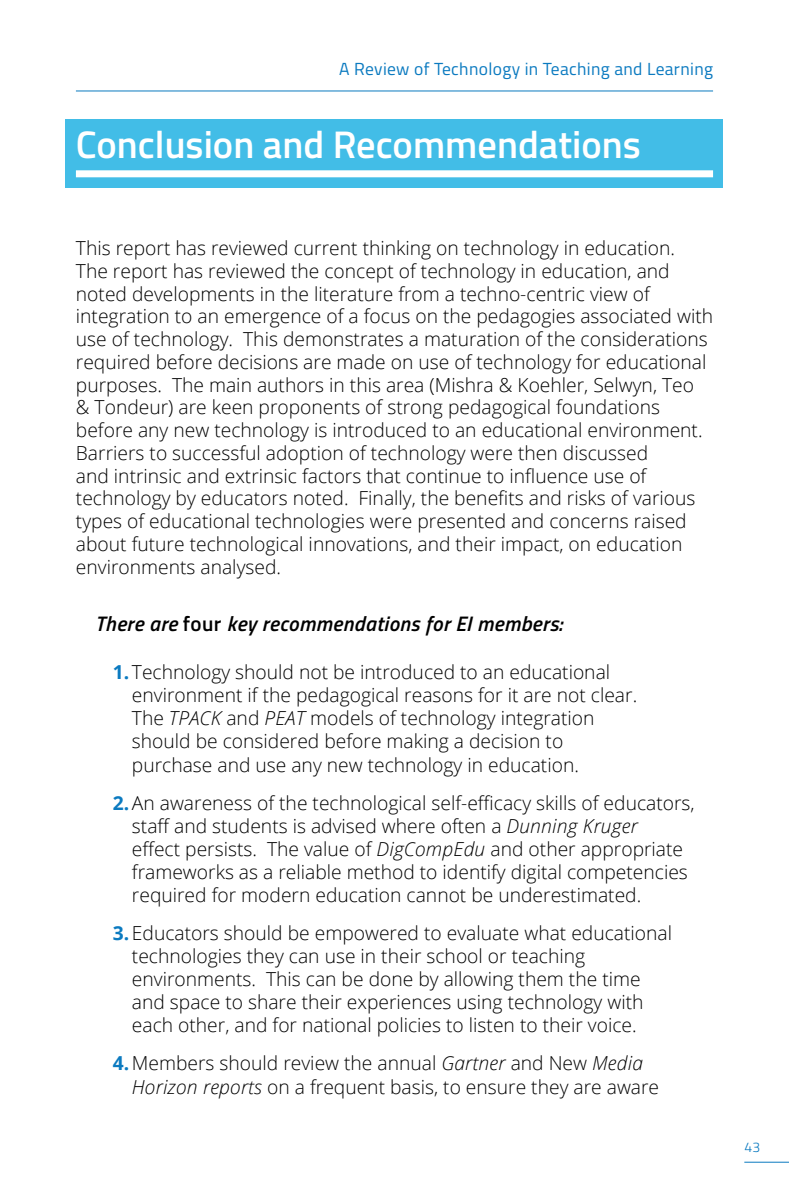
<style>
.page{position:relative;width:789px;height:1191px;background:#fff}
.page>*{position:absolute;margin:0;border:0;box-sizing:border-box;transform-origin:0 0}
.t1{font:600 38.5px "Titillium";color:#fff}
.t2{font:italic 600 21px "Titillium";letter-spacing:.02em;color:#000}
.t3{font:300 19.25px/22.8px "Open Sans";color:#000}
.t4{font:17.5px "Titillium";letter-spacing:.02em;color:#0b7ac0}
.t5{font:300 14px "Titillium";color:#0b7ac0}
.s1{font-style:normal}
.s2{font-weight:700;color:#0b7ac0}
.s3{font-style:italic}
</style>
<div class="page">
<hr style="left:744px;top:1161px;width:45px;height:1px;background:#0b7ac0">
<hr style="left:76px;top:91px;width:637px;height:1px;background:#0b7ac0">
<div style="left:66px;top:119px;width:657px;height:68px;background:#42bde7"></div>
<div style="left:76px;top:170px;width:637px;height:7px;background:#fff"></div>
<p class="t4" style="left:339px;top:56px;width:375px">A Review of Technology in Teaching and Learning</p>
<h1 class="t1" style="left:76px;top:115px;width:566px">Conclusion and Recommendations</h1>
<p class="t3" style="left:76px;top:236px;width:639px">This report has reviewed current thinking on technology in education.<br>The report has reviewed the concept of technology in education, and noted developments in the literature from a techno-centric view of integration to an emergence of a focus on the pedagogies associated with use of technology. This demonstrates a maturation of the considerations required before decisions are made on use of technology for educational purposes. The main authors in this area (Mishra &amp; Koehler, Selwyn, Teo<br>&amp; Tondeur) are keen proponents of strong pedagogical foundations before any new technology is introduced to an educational environment.<br>Barriers to successful adoption of technology were then discussed<br>and intrinsic and extrinsic factors that continue to influence use of technology by educators noted. Finally, the benefits and risks of various types of educational technologies were presented and concerns raised about future technological innovations, and their impact, on education environments analysed.</p>
<p class="t2" style="left:95px;top:608px;width:469px">There are <span class="s1">four</span> key recommendations for EI members:</p>
<p class="t3" style="left:132px;top:660px;width:507px;text-indent:-19px"><span class="s2">1.</span> Technology should not be introduced to an educational environment if the pedagogical reasons for it are not clear.<br>The <span class="s3">TPACK</span> and <span class="s3">PEAT</span> models of technology integration should be considered before making a decision to purchase and use any new technology in education.</p>
<p class="t3" style="left:132px;top:790px;width:564px;text-indent:-19px"><span class="s2">2.</span>An awareness of the technological self-efficacy skills of educators, staff and students is advised where often a <span class="s3">Dunning Kruger<br></span>effect persists. The value of <span class="s3">DigCompEdu</span> and other appropriate frameworks as a reliable method to identify digital competencies required for modern education cannot be underestimated.</p>
<p class="t3" style="left:132px;top:921px;width:542px;text-indent:-19px"><span class="s2">3.</span> Educators should be empowered to evaluate what educational technologies they can use in their school or teaching environments. This can be done by allowing them the time and space to share their experiences using technology with each other, and for national policies to listen to their voice.</p>
<p class="t3" style="left:132px;top:1051px;width:529px;text-indent:-19px"><span class="s2">4.</span> Members should review the annual <span class="s3">Gartner</span> and New <span class="s3">Media<br>Horizon reports</span> on a frequent basis, to ensure they are aware</p>
<p class="t5" style="left:744px;top:1136px;width:17px">43</p>
</div>
